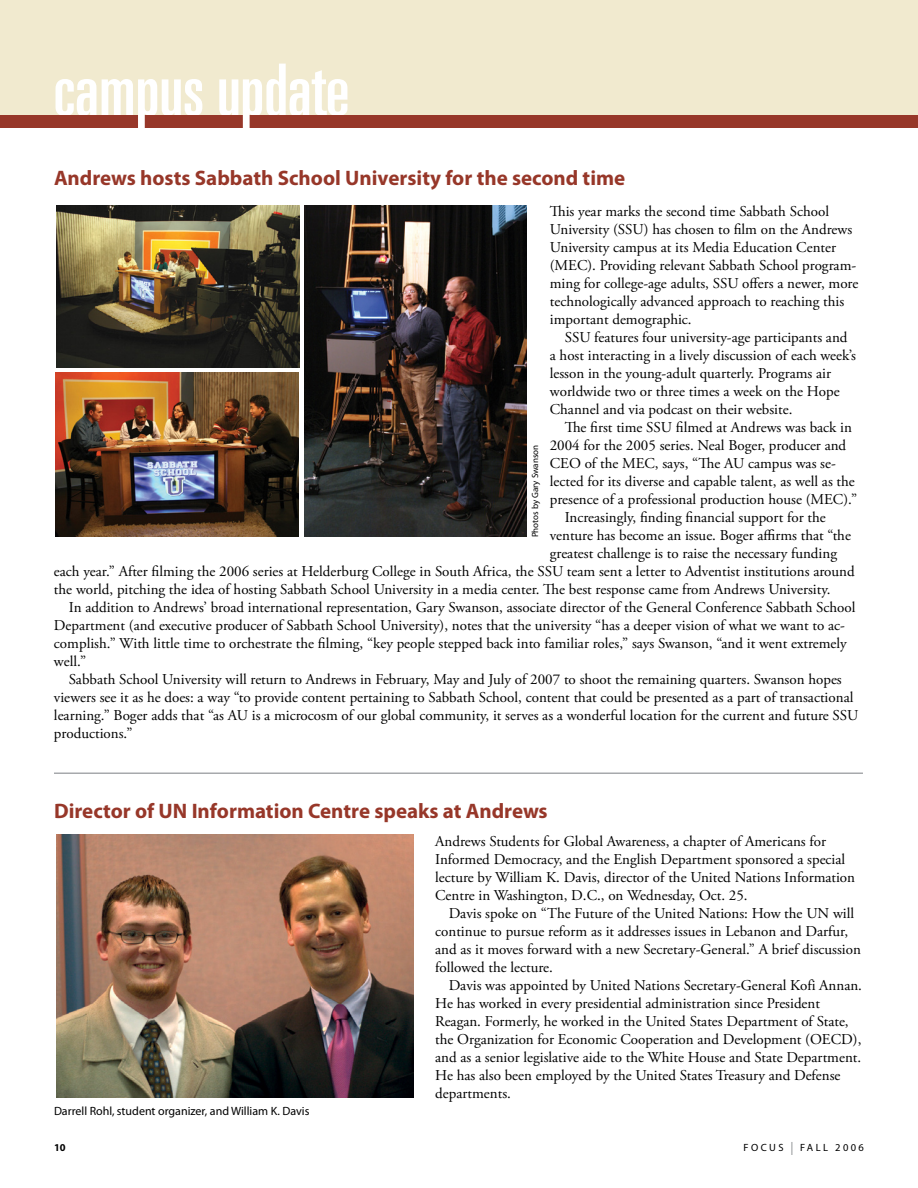
<style>
.page{position:relative;width:918px;height:1188px;background:#fff}
.page>*{position:absolute;margin:0;border:0;box-sizing:border-box;transform-origin:0 0}
.t1{font:ultra-condensed 72px "Univers";letter-spacing:-.005em;color:#fff}
.t2{font:700 21px "Myriad Pro";color:#973729}
.t3{font:15px/18px "Adobe Garamond Pro";color:#000}
.t4{font:12px "Myriad Pro";color:#000}
.t5{font:10.5px "Myriad Pro";letter-spacing:.23em;color:#000}
.t6{font:700 10.5px "Myriad Pro";color:#000}
.t7{font:9px "Myriad Pro";color:#000}
.s1{font-size:18.3px;color:#939598}
.s2{font-style:inherit}
</style>
<div class="page">
<div style="left:0;top:0;width:918px;height:116px;background:#f1eacf"></div>
<div style="left:0;top:115px;width:918px;height:13px;background:#973729"></div>
<img style="left:57px;top:835px;width:357px;height:263px">
<hr style="left:54px;top:772px;width:809px;height:2px;background:#a7a9ac">
<img style="left:57px;top:206px;width:243px;height:162px">
<img style="left:56px;top:372px;width:242px;height:165px">
<img style="left:305px;top:206px;width:221px;height:331px">
<h1 class="t1" style="left:54px;top:49px;width:297px">campus update</h1>
<h2 class="t2" style="left:54px;top:166px;width:573px">Andrews hosts Sabbath School University for the second time</h2>
<p class="t3" style="left:550px;top:203px;width:310px">This year marks the second time Sabbath School University (SSU) has chosen to film on the Andrews University campus at its Media Education Center (MEC). Providing relevant Sabbath School program&shy;ming for college-age adults, SSU offers a newer, more technologically advanced approach to reaching this important demographic.</p>
<p class="t3" style="left:550px;top:329px;width:308px;text-indent:15px">SSU features four university-age participants and a host interacting in a lively discussion of each week’s lesson in the young-adult quarterly. Programs air worldwide two or three times a week on the Hope Channel and via podcast on their website.</p>
<p class="t3" style="left:565px;top:419px;width:289px">The first time SSU filmed at Andrews was back in</p>
<p class="t3" style="left:550px;top:437px;width:298px">2004 for the 2005 series. Neal Boger, producer and</p>
<p class="t3" style="left:550px;top:455px;width:288px">CEO of the MEC, says, “The AU campus was se-</p>
<p class="t3" style="left:550px;top:473px;width:307px">lected for its diverse and capable talent, as well as the</p>
<p class="t3" style="left:550px;top:491px;width:309px">presence of a professional production house (MEC).”</p>
<p class="t3" style="left:565px;top:509px;width:262px">Increasingly, finding financial support for the</p>
<p class="t3" style="left:550px;top:527px;width:303px">venture has become an issue. Boger affirms that “the</p>
<p class="t3" style="left:550px;top:545px;width:289px">greatest challenge is to raise the necessary funding</p>
<p class="t3" style="left:54px;top:563px;width:802px">each year.” After filming the 2006 series at Helderburg College in South Africa, the SSU team sent a letter to Adventist institutions around</p>
<p class="t3" style="left:54px;top:581px;width:778px">the world, pitching the idea of hosting Sabbath School University in a media center. The best response came from Andrews University.</p>
<p class="t3" style="left:69px;top:599px;width:788px">In addition to Andrews’ broad international representation, Gary Swanson, associate director of the General Conference Sabbath School</p>
<p class="t3" style="left:54px;top:617px;width:792px">Department (and executive producer of Sabbath School University), notes that the university “has a deeper vision of what we want to ac-</p>
<p class="t3" style="left:54px;top:635px;width:794px">complish.” With little time to orchestrate the filming, “key people stepped back into familiar roles,” says Swanson, “and it went extremely</p>
<p class="t3" style="left:54px;top:653px;width:34px">well.”</p>
<p class="t3" style="left:69px;top:671px;width:774px">Sabbath School University will return to Andrews in February, May and July of 2007 to shoot the remaining quarters. Swanson hopes</p>
<p class="t3" style="left:54px;top:689px;width:801px">viewers see it as he does: a way “to provide content pertaining to Sabbath School, content that could be presented as a part of transactional</p>
<p class="t3" style="left:54px;top:707px;width:806px">learning.” Boger adds that “as AU is a microcosm of our global community, it serves as a wonderful location for the current and future SSU</p>
<p class="t3" style="left:54px;top:725px;width:80px">productions.”</p>
<p class="t7" style="left:530px;top:537px;width:94px;rotate:-90deg">Photos by Gary Swanson</p>
<h2 class="t2" style="left:54px;top:799px;width:495px">Director of UN Information Centre speaks at Andrews</h2>
<p class="t3" style="left:435px;top:833px;width:421px">Andrews Students for Global Awareness, a chapter of Americans for Informed Democracy, and the English Department sponsored a special lecture by William K. Davis, director of the United Nations Information Centre in Washington, D.C., on Wednesday, Oct. 25.</p>
<p class="t3" style="left:435px;top:905px;width:427px;text-indent:14px">Davis spoke on “The Future of the United Nations: How the UN will continue to pursue reform as it addresses issues in Lebanon and Darfur, and as it moves forward with a new Secretary-General.” A brief discussion followed the lecture.</p>
<p class="t3" style="left:435px;top:977px;width:428px;text-indent:14px">Davis was appointed by United Nations Secretary-General Kofi Annan.<br>He has worked in every presidential administration since President Reagan. Formerly, he worked in the United States Department of State, the Organization for Economic Cooperation and Development (OECD), and as a senior legislative aide to the White House and State Department.<br>He has also been employed by the United States Treasury and Defense departments.</p>
<p class="t4" style="left:54px;top:1104px;width:257px">Darrell Rohl, student organizer, and William K. Davis</p>
<p class="t6" style="left:54px;top:1141px;width:13px">10</p>
<p class="t5" style="left:744px;top:1142px;width:122px">FOCUS <span class="s1">l</span> <span class="s2">FALL</span> 2006</p>
</div>
